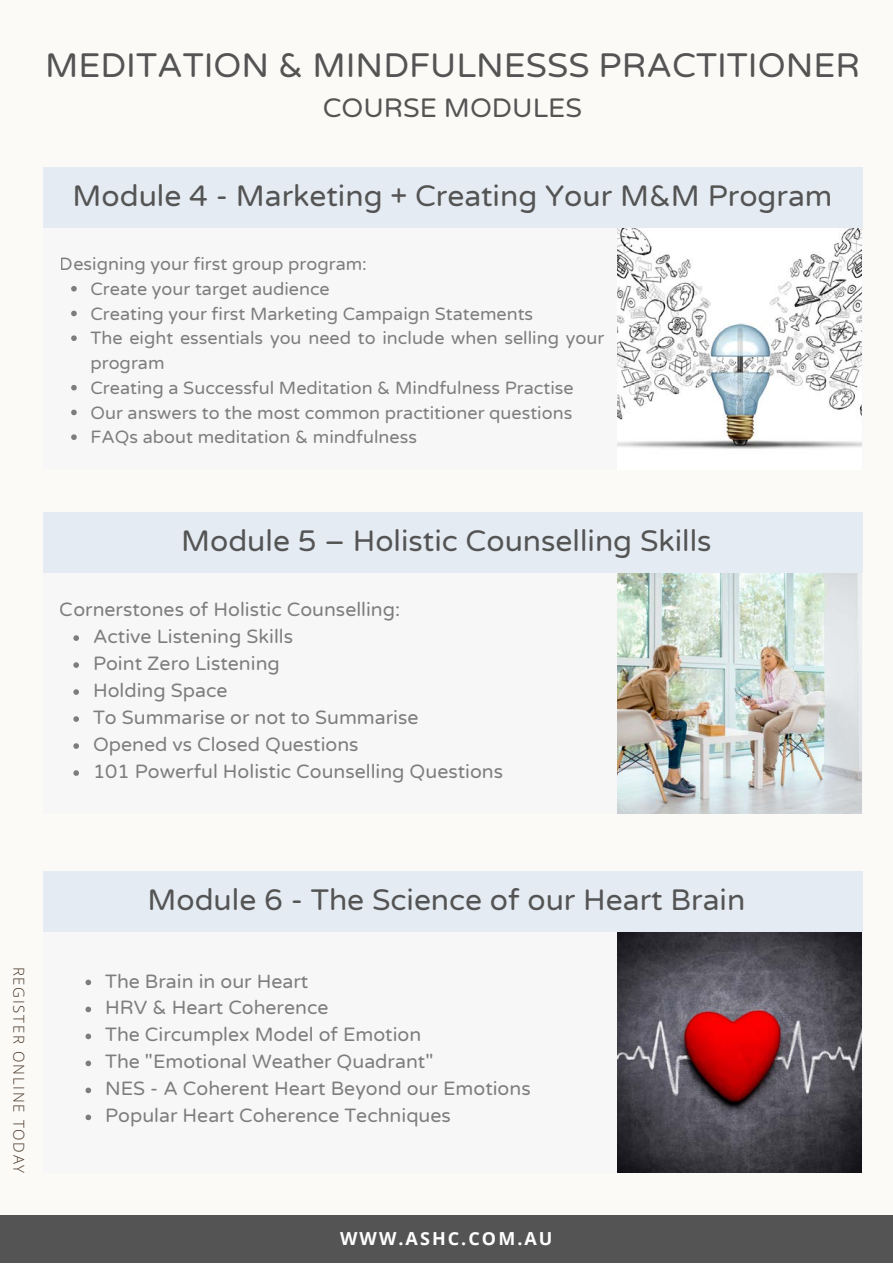
<style>
.page{position:relative;width:893px;height:1264px;background:#fff}
.page>*{position:absolute;margin:0;border:0;box-sizing:border-box;transform-origin:0 0}
.t1{font:34.5px "Varela Round";color:#545454}
.t2{font:30px "Varela Round";color:#545454}
.t3{font:27px "Varela Round";color:#545454}
.t4{font:19.5px/27px "Varela Round";color:#545454}
.t5{font:18px/24.8px "Varela Round";color:#545454}
.t6{font:700 18px "Open Sans";letter-spacing:.115em;color:#fffefe}
.t7{font:300 15px "Open Sans";letter-spacing:.115em;color:#4a3728}
</style>
<div class="page">
<div style="left:0;top:0;width:892px;height:1262px;background:#fbfaf7"></div>
<div style="left:43px;top:167px;width:819px;height:301px;background:#f6f7f6"></div>
<div style="left:43px;top:871px;width:819px;height:301px;background:#f6f7f6"></div>
<div style="left:43px;top:512px;width:819px;height:301px;background:#f6f7f6"></div>
<img style="left:617px;top:228px;width:244px;height:221px">
<img style="left:617px;top:932px;width:244px;height:240px">
<img style="left:617px;top:573px;width:244px;height:240px">
<div style="left:0;top:1215px;width:892px;height:47px;background:#545454"></div>
<div style="left:43px;top:167px;width:819px;height:61px;background:#e3ebf2"></div>
<div style="left:43px;top:871px;width:819px;height:60px;background:#e3ebf2"></div>
<div style="left:43px;top:512px;width:819px;height:61px;background:#e3ebf2"></div>
<svg style="left:71px;top:286px;width:6px;height:5px"></svg>
<svg style="left:71px;top:311px;width:6px;height:5px"></svg>
<svg style="left:71px;top:335px;width:6px;height:6px"></svg>
<svg style="left:71px;top:385px;width:6px;height:5px"></svg>
<svg style="left:71px;top:409px;width:6px;height:6px"></svg>
<svg style="left:71px;top:434px;width:6px;height:6px"></svg>
<svg style="left:85px;top:979px;width:6px;height:6px"></svg>
<svg style="left:85px;top:1006px;width:6px;height:6px"></svg>
<svg style="left:85px;top:1033px;width:6px;height:6px"></svg>
<svg style="left:85px;top:1060px;width:6px;height:6px"></svg>
<svg style="left:85px;top:1087px;width:6px;height:6px"></svg>
<svg style="left:85px;top:1114px;width:6px;height:6px"></svg>
<svg style="left:73px;top:635px;width:6px;height:6px"></svg>
<svg style="left:73px;top:662px;width:6px;height:6px"></svg>
<svg style="left:73px;top:689px;width:6px;height:6px"></svg>
<svg style="left:73px;top:716px;width:6px;height:6px"></svg>
<svg style="left:73px;top:743px;width:6px;height:6px"></svg>
<svg style="left:73px;top:770px;width:6px;height:5px"></svg>
<h1 class="t1" style="left:45px;top:45px;width:816px">MEDITATION &amp; MINDFULNESSS PRACTITIONER</h1>
<h3 class="t3" style="left:323px;top:92px;width:261px">COURSE MODULES</h3>
<h2 class="t2" style="left:73px;top:178px;width:761px">Module 4 - Marketing + Creating Your M&amp;M Program</h2>
<p class="t5" style="left:60px;top:252px;width:308px">Designing your first group program:</p>
<p class="t5" style="left:90px;top:277px;width:515px">Create your target audience<br>Creating your first Marketing Campaign Statements<br>The eight essentials you need to include when selling your program<br>Creating a Successful Meditation &amp; Mindfulness Practise Our answers to the most common practitioner questions FAQs about meditation &amp; mindfulness</p>
<h2 class="t2" style="left:181px;top:523px;width:532px">Module 5 – Holistic Counselling Skills</h2>
<p class="t4" style="left:60px;top:596px;width:342px">Cornerstones of Holistic Counselling:</p>
<p class="t4" style="left:93px;top:623px;width:411px">Active Listening Skills<br>Point Zero Listening<br>Holding Space<br>To Summarise or not to Summarise<br>Opened vs Closed Questions<br>101 Powerful Holistic Counselling Questions</p>
<p class="t7" style="left:29px;top:966px;width:208px;rotate:90deg">REGISTER ONLINE TODAY</p>
<h2 class="t2" style="left:147px;top:882px;width:599px">Module 6 - The Science of our Heart Brain</h2>
<p class="t4" style="left:105px;top:967px;width:427px">The Brain in our Heart<br>HRV &amp; Heart Coherence<br>The Circumplex Model of Emotion<br>The "Emotional Weather Quadrant"<br>NES - A Coherent Heart Beyond our Emotions<br>Popular Heart Coherence Techniques</p>
<p class="t6" style="left:340px;top:1225px;width:214px">WWW.ASHC.COM.AU</p>
</div>
